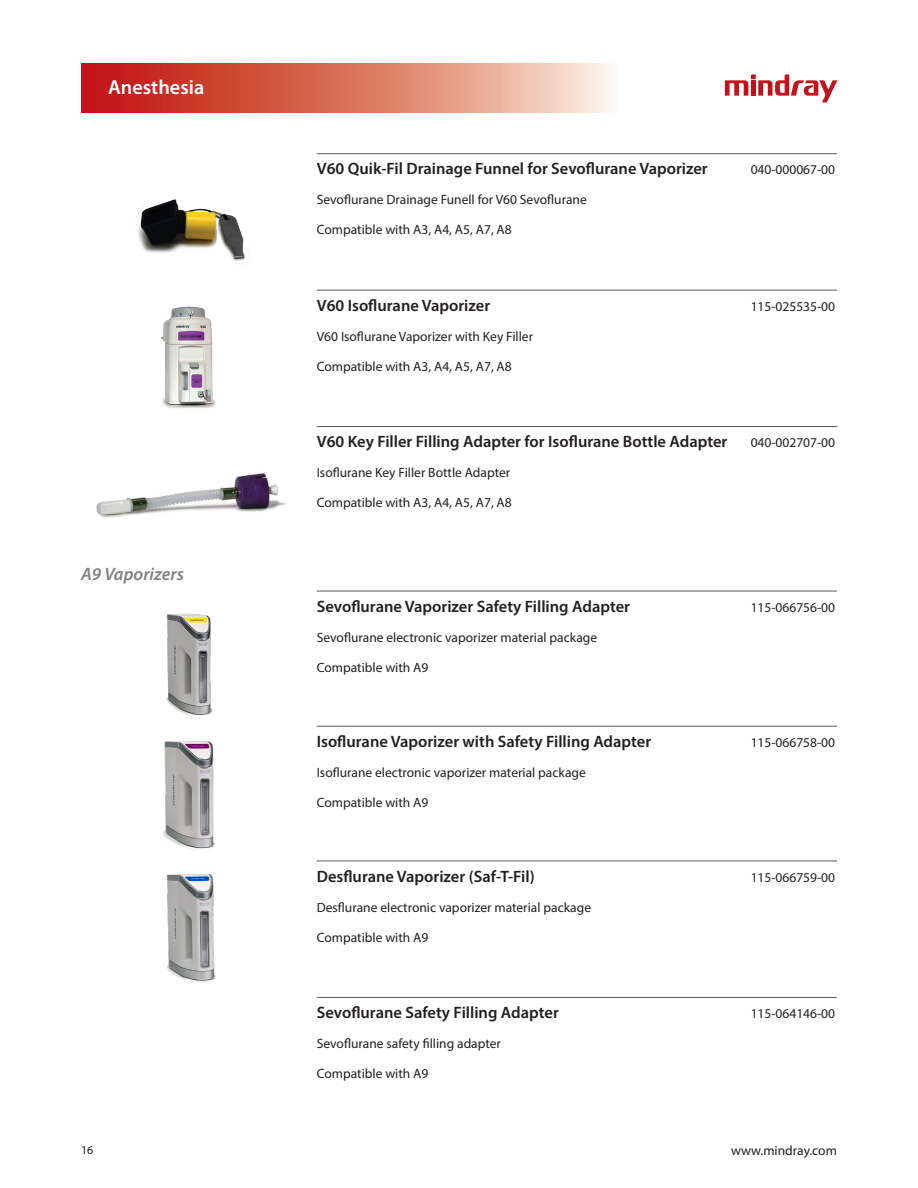
<style>
.page{position:relative;width:918px;height:1188px;background:#fff}
.page>*{position:absolute;margin:0;border:0;box-sizing:border-box;transform-origin:0 0}
.t1{font:600 20.25px "Myriad Pro";color:#fff}
.Sub_Header{font:italic 600 18px "Myriad Pro";color:#808285}
.sub_category{font:600 16.5px "Myriad Pro";color:#231f20}
.Description{font:13.5px "Myriad Pro";color:#231f20}
.Compatible_with{font:13.5px "Myriad Pro";color:#231f20}
.sub_category-2{font:13.5px "Myriad Pro";color:#231f20}
.t2{font:12px "Myriad Pro";color:#231f20}
</style>
<div class="page">
<svg style="left:81px;top:64px;width:530px;height:48px;background:#db7765"></svg>
<svg style="left:725px;top:74px;width:112px;height:28px"></svg>
<hr style="left:317px;top:861px;width:520px;height:1px;background:#57585a">
<img style="left:167px;top:874px;width:49px;height:109px">
<img style="left:163px;top:741px;width:52px;height:110px">
<hr style="left:317px;top:591px;width:520px;height:1px;background:#57585a">
<img style="left:166px;top:613px;width:47px;height:103px">
<hr style="left:317px;top:726px;width:520px;height:1px;background:#57585a">
<hr style="left:317px;top:153px;width:520px;height:1px;background:#57585a">
<img style="left:137px;top:199px;width:108px;height:62px">
<hr style="left:317px;top:290px;width:520px;height:1px;background:#57585a">
<img style="left:161px;top:306px;width:55px;height:103px">
<hr style="left:317px;top:426px;width:520px;height:1px;background:#57585a">
<img style="left:96px;top:473px;width:190px;height:45px">
<hr style="left:317px;top:997px;width:520px;height:1px;background:#57585a">
<h1 class="t1" style="left:108px;top:75px;width:98px">Anesthesia</h1>
<p class="Sub_Header" style="left:81px;top:562px;width:104px">A9 Vaporizers</p>
<p class="sub_category" style="left:317px;top:158px;width:393px">V60 Quik-Fil Drainage Funnel for Sevoflurane Vaporizer</p>
<p class="sub_category-2" style="left:751px;top:162px;width:86px">040-000067-00</p>
<p class="Description" style="left:317px;top:192px;width:272px">Sevoflurane Drainage Funell for V60 Sevoflurane</p>
<p class="Compatible_with" style="left:317px;top:222px;width:197px">Compatible with A3, A4, A5, A7, A8</p>
<p class="sub_category" style="left:317px;top:295px;width:175px">V60 Isoflurane Vaporizer</p>
<p class="sub_category-2" style="left:751px;top:298px;width:86px">115-025535-00</p>
<p class="Description" style="left:317px;top:328px;width:218px">V60 Isoflurane Vaporizer with Key Filler</p>
<p class="Compatible_with" style="left:317px;top:358px;width:197px">Compatible with A3, A4, A5, A7, A8</p>
<p class="sub_category" style="left:317px;top:431px;width:412px">V60 Key Filler Filling Adapter for Isoflurane Bottle Adapter</p>
<p class="sub_category-2" style="left:751px;top:434px;width:86px">040-002707-00</p>
<p class="Description" style="left:317px;top:464px;width:195px">Isoflurane Key Filler Bottle Adapter</p>
<p class="Compatible_with" style="left:317px;top:494px;width:197px">Compatible with A3, A4, A5, A7, A8</p>
<p class="sub_category" style="left:317px;top:596px;width:315px">Sevoflurane Vaporizer Safety Filling Adapter</p>
<p class="sub_category-2" style="left:751px;top:599px;width:86px">115-066756-00</p>
<p class="Description" style="left:317px;top:629px;width:282px">Sevoflurane electronic vaporizer material package</p>
<p class="Compatible_with" style="left:317px;top:659px;width:113px">Compatible with A9</p>
<p class="sub_category" style="left:317px;top:731px;width:336px">Isoflurane Vaporizer with Safety Filling Adapter</p>
<p class="sub_category-2" style="left:751px;top:734px;width:86px">115-066758-00</p>
<p class="Description" style="left:317px;top:764px;width:271px">Isoflurane electronic vaporizer material package</p>
<p class="Compatible_with" style="left:317px;top:794px;width:113px">Compatible with A9</p>
<p class="sub_category" style="left:317px;top:866px;width:219px">Desflurane Vaporizer (Saf-T-Fil)</p>
<p class="sub_category-2" style="left:751px;top:869px;width:86px">115-066759-00</p>
<p class="Description" style="left:317px;top:899px;width:276px">Desflurane electronic vaporizer material package</p>
<p class="Compatible_with" style="left:317px;top:929px;width:113px">Compatible with A9</p>
<p class="sub_category" style="left:317px;top:1002px;width:244px">Sevoflurane Safety Filling Adapter</p>
<p class="sub_category-2" style="left:751px;top:1005px;width:86px">115-064146-00</p>
<p class="Description" style="left:317px;top:1035px;width:186px">Sevoflurane safety filling adapter</p>
<p class="Description" style="left:317px;top:1065px;width:113px">Compatible with A9</p>
<p class="t2" style="left:81px;top:1143px;width:14px">16</p>
<p class="Description" style="left:731px;top:1142px;width:107px">www.mindray.com</p>
</div>
